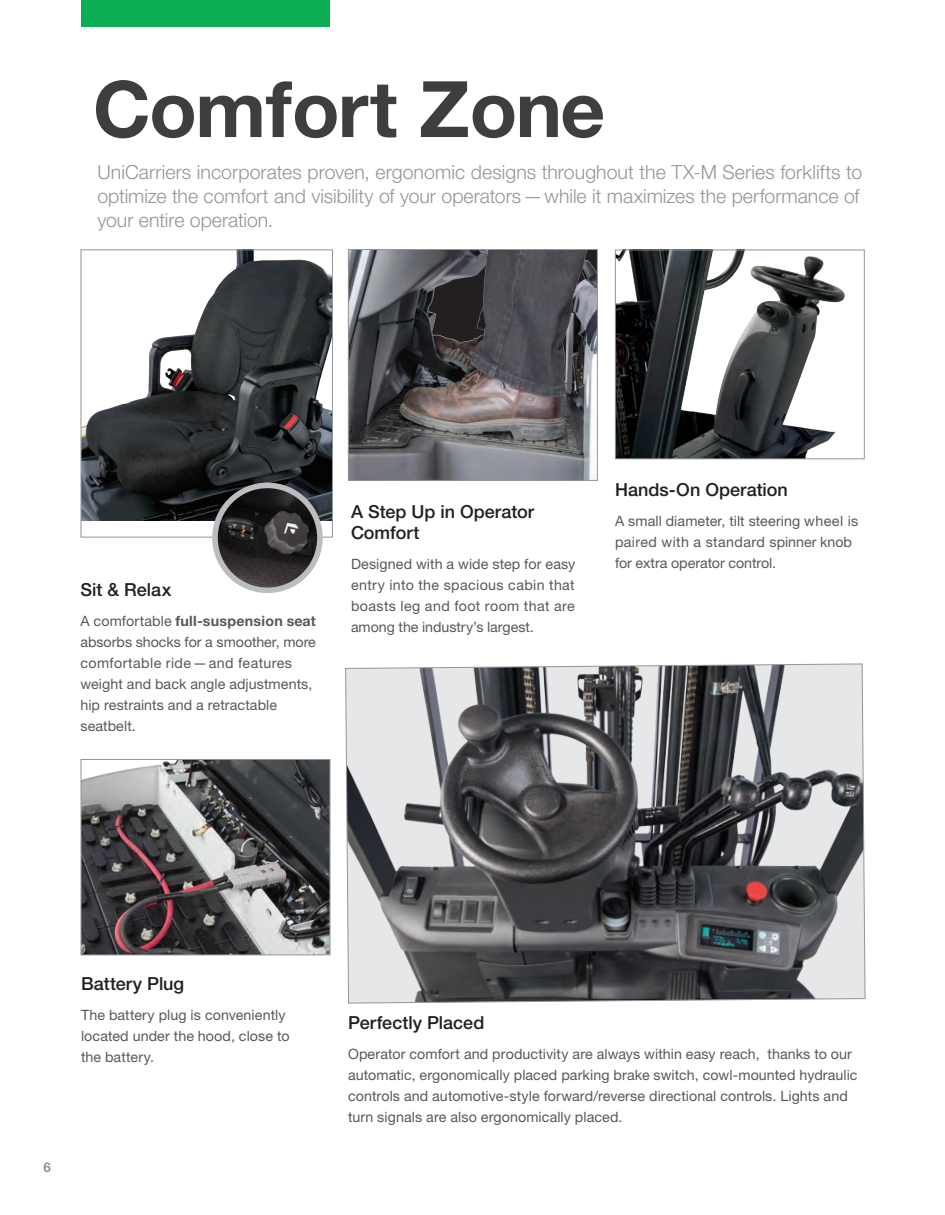
<style>
.page{position:relative;width:945px;height:1215px;background:#fff}
.page>*{position:absolute;margin:0;border:0;box-sizing:border-box;transform-origin:0 0}
.t1{font:700 78px "Helvetica Neue LT Std";letter-spacing:-.02em;color:#3e3e3f}
.t2{font:300 19.5px/24px "Helvetica Neue LT Std";color:#939598}
.t3{font:500 18px/21px "Helvetica Neue LT Std";color:#231f20}
.t4{font:14.25px/21px "Helvetica Neue LT Std";letter-spacing:.005em;color:#57585a}
.t5{font:700 13.5px "Helvetica Neue LT Std";color:#939598}
.s1{font-weight:700}
</style>
<div class="page">
<svg style="left:345px;top:663px;width:521px;height:341px;background:#7b7b7e"></svg>
<img style="left:350px;top:251px;width:246px;height:228px">
<div style="left:348px;top:249px;width:250px;height:232px;border:1px solid #939598"></div>
<img style="left:617px;top:252px;width:228px;height:205px">
<div style="left:615px;top:250px;width:250px;height:209px;border:1px solid #939598"></div>
<img style="left:83px;top:251px;width:248px;height:269px">
<div style="left:81px;top:249px;width:252px;height:289px;border:1px solid #939598"></div>
<img style="left:215px;top:488px;width:105px;height:102px">
<div style="left:212px;top:483px;width:111px;height:110px;border:6px solid #bcbdc0;border-radius:50%"></div>
<div style="left:81px;top:0;width:248px;height:26px;background:#0cae53"></div>
<img style="left:83px;top:761px;width:245px;height:192px">
<div style="left:81px;top:759px;width:249px;height:196px;border:1px solid #939598"></div>
<p class="t1" style="left:93px;top:61px;width:514px">Comfort Zone</p>
<p class="t2" style="left:98px;top:160px;width:766px">UniCarriers incorporates proven, ergonomic designs throughout the TX-M Series forklifts to optimize the comfort and visibility of your operators—while it maximizes the performance of your entire operation.</p>
<p class="t3" style="left:80px;top:578px;width:92px">Sit &amp; Relax</p>
<p class="t4" style="left:80px;top:610px;width:237px">A comfortable <span class="s1">full-suspension seat </span>absorbs shocks for a smoother, more comfortable ride—and features weight and back angle adjustments, hip restraints and a retractable seatbelt.</p>
<p class="t3" style="left:351px;top:501px;width:185px">A Step Up in Operator<br>Comfort</p>
<p class="t4" style="left:351px;top:553px;width:226px;text-align:justify">Designed with a wide step for easy entry into the spacious cabin that boasts leg and foot room that are among the industry’s largest.</p>
<p class="t3" style="left:615px;top:479px;width:174px">Hands-On Operation</p>
<p class="t4" style="left:615px;top:510px;width:245px">A small diameter, tilt steering wheel is paired with a standard spinner knob for extra operator control.</p>
<p class="t3" style="left:81px;top:973px;width:105px">Battery Plug</p>
<p class="t4" style="left:81px;top:1004px;width:210px">The battery plug is conveniently located under the hood, close to the battery.</p>
<p class="t5" style="left:44px;top:1158px;width:9px">6</p>
<p class="t3" style="left:348px;top:1012px;width:138px">Perfectly Placed</p>
<p class="t4" style="left:348px;top:1043px;width:511px">Operator comfort and productivity are always within easy reach, thanks to our automatic, ergonomically placed parking brake switch, cowl-mounted hydraulic controls and automotive-style forward/reverse directional controls. Lights and turn signals are also ergonomically placed.</p>
</div>
